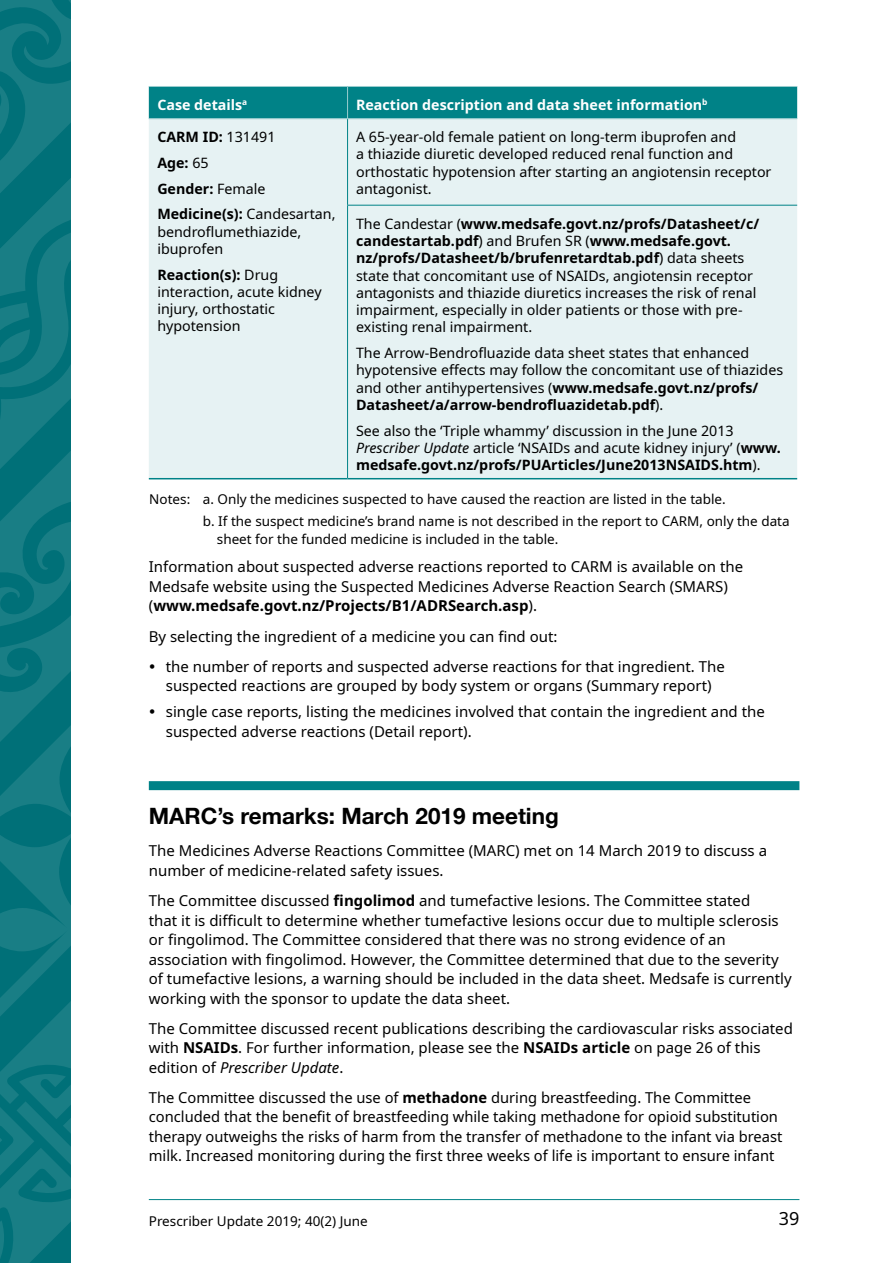
<style>
.page{position:relative;width:893px;height:1263px;background:#fff}
.page>*{position:absolute;margin:0;border:0;box-sizing:border-box;transform-origin:0 0}
.Main_Heading{font:700 22.5px "Helvetica Neue";color:#000}
.t1{font:18px "Noto Sans";color:#000}
.Body_text{font:15px/19.5px "Noto Sans";color:#000}
.Table_text{font:14.25px/17.2px "Noto Sans";color:#000}
.Table_text-2{font:700 14.25px "Noto Sans";color:#fff}
.Table_text-3{font:700 14.25px "Noto Sans";color:#000}
.Source{font:13.5px/18px "Noto Sans";color:#000}
.s1{font-weight:400}
.s2{font-weight:700}
.s3{font-style:italic}
</style>
<div class="page">
<hr style="left:149px;top:1199px;width:650px;height:1px;background:#008287">
<svg style="left:0;top:1162px;width:70px;height:101px;background:#107880"></svg>
<svg style="left:0;top:1133px;width:70px;height:29px;background:#0e777f"></svg>
<svg style="left:0;top:0;width:70px;height:1133px;background:#0d777e"></svg>
<div style="left:149px;top:781px;width:650px;height:9px;background:#008287"></div>
<div style="left:149px;top:87px;width:648px;height:31px;background:#008287"></div>
<div style="left:149px;top:119px;width:648px;height:359px;background:#e6f2f3"></div>
<hr style="left:149px;top:86px;width:199px;height:1px;background:#99cdcf">
<hr style="left:348px;top:86px;width:449px;height:1px;background:#99cdcf">
<hr style="left:347px;top:87px;width:1px;height:31px;background:#99cdcf">
<hr style="left:149px;top:118px;width:199px;height:1px;background:#99cdcf">
<hr style="left:348px;top:118px;width:449px;height:1px;background:#99cdcf">
<hr style="left:347px;top:119px;width:1px;height:86px;background:#008287">
<hr style="left:347px;top:205px;width:450px;height:1px;background:#008287">
<hr style="left:347px;top:206px;width:1px;height:272px;background:#008287">
<hr style="left:149px;top:478px;width:199px;height:1px;background:#008287">
<hr style="left:348px;top:478px;width:449px;height:1px;background:#008287">
<p class="Table_text-2" style="left:157px;top:95px;width:91px">Case details<sup>a</sup></p>
<p class="Table_text-2" style="left:356px;top:95px;width:353px">Reaction description and data sheet information<sup>b</sup></p>
<p class="Table_text-3" style="left:157px;top:127px;width:120px">CARM ID: <span class="s1">131491</span></p>
<p class="Table_text-3" style="left:157px;top:153px;width:53px">Age: <span class="s1">65</span></p>
<p class="Table_text-3" style="left:157px;top:178px;width:110px">Gender: <span class="s1">Female</span></p>
<p class="Table_text" style="left:157px;top:206px;width:180px"><span class="s2">Medicine(s):</span> Candesartan, bendroflumethiazide, ibuprofen</p>
<p class="Table_text" style="left:157px;top:266px;width:166px"><span class="s2">Reaction(s):</span> Drug interaction, acute kidney injury, orthostatic hypotension</p>
<p class="Table_text" style="left:356px;top:129px;width:417px">A 65-year-old female patient on long-term ibuprofen and<br>a thiazide diuretic developed reduced renal function and orthostatic hypotension after starting an angiotensin receptor antagonist.</p>
<p class="Table_text" style="left:356px;top:215px;width:405px">The Candestar (<span class="s2">www.medsafe.govt.nz/profs/Datasheet/c/ candestartab.pdf</span>) and Brufen SR (<span class="s2">www.medsafe.govt. nz/profs/Datasheet/b/brufenretardtab.pdf</span>) data sheets state that concomitant use of NSAIDs, angiotensin receptor antagonists and thiazide diuretics increases the risk of renal impairment, especially in older patients or those with pre&shy;existing renal impairment.</p>
<p class="Table_text" style="left:356px;top:345px;width:429px">The Arrow-Bendrofluazide data sheet states that enhanced hypotensive effects may follow the concomitant use of thiazides and other antihypertensives (<span class="s2">www.medsafe.govt.nz/profs/ Datasheet/a/arrow-bendrofluazidetab.pdf</span>).</p>
<p class="Table_text" style="left:356px;top:422px;width:426px">See also the ‘Triple whammy’ discussion in the June 2013<br><span class="s3">Prescriber Update</span> article ‘NSAIDs and acute kidney injury’ (<span class="s2">www. medsafe.govt.nz/profs/PUArticles/June2013NSAIDS.htm</span>).</p>
<p class="Source" style="left:149px;top:491px;width:578px">Notes: a. Only the medicines suspected to have caused the reaction are listed in the table.</p>
<p class="Source" style="left:217px;top:513px;width:574px;text-indent:-14px">b. If the suspect medicine’s brand name is not described in the report to CARM, only the data sheet for the funded medicine is included in the table.</p>
<p class="Body_text" style="left:149px;top:558px;width:596px">Information about suspected adverse reactions reported to CARM is available on the<br>Medsafe website using the Suspected Medicines Adverse Reaction Search (SMARS) (<span class="s2">www.medsafe.govt.nz/Projects/B1/ADRSearch.asp</span>).</p>
<p class="Body_text" style="left:149px;top:627px;width:410px">By selecting the ingredient of a medicine you can find out:</p>
<p class="Body_text" style="left:149px;top:657px;width:578px;text-align:center">• the number of reports and suspected adverse reactions for that ingredient. The suspected reactions are grouped by body system or organs (Summary report)</p>
<p class="Body_text" style="left:166px;top:702px;width:601px;text-indent:-17px">• single case reports, listing the medicines involved that contain the ingredient and the suspected adverse reactions (Detail report).</p>
<p class="Main_Heading" style="left:149px;top:798px;width:411px">MARC’s remarks: March 2019 meeting</p>
<p class="Body_text" style="left:149px;top:841px;width:620px">The Medicines Adverse Reactions Committee (MARC) met on 14 March 2019 to discuss a number of medicine-related safety issues.</p>
<p class="Body_text" style="left:149px;top:891px;width:644px">The Committee discussed <span class="s2">fingolimod</span> and tumefactive lesions. The Committee stated<br>that it is difficult to determine whether tumefactive lesions occur due to multiple sclerosis or fingolimod. The Committee considered that there was no strong evidence of an association with fingolimod. However, the Committee determined that due to the severity of tumefactive lesions, a warning should be included in the data sheet. Medsafe is currently working with the sponsor to update the data sheet.</p>
<p class="Body_text" style="left:149px;top:1019px;width:646px">The Committee discussed recent publications describing the cardiovascular risks associated with <span class="s2">NSAIDs</span>. For further information, please see the <span class="s2">NSAIDs article</span> on page 26 of this edition of <span class="s3">Prescriber Update</span>.</p>
<p class="Body_text" style="left:149px;top:1088px;width:635px">The Committee discussed the use of <span class="s2">methadone</span> during breastfeeding. The Committee concluded that the benefit of breastfeeding while taking methadone for opioid substitution therapy outweighs the risks of harm from the transfer of methadone to the infant via breast milk. Increased monitoring during the first three weeks of life is important to ensure infant</p>
<p class="Source" style="left:149px;top:1213px;width:220px">Prescriber Update 2019; 40(2) June</p>
<p class="t1" style="left:779px;top:1206px;width:22px">39</p>
</div>
